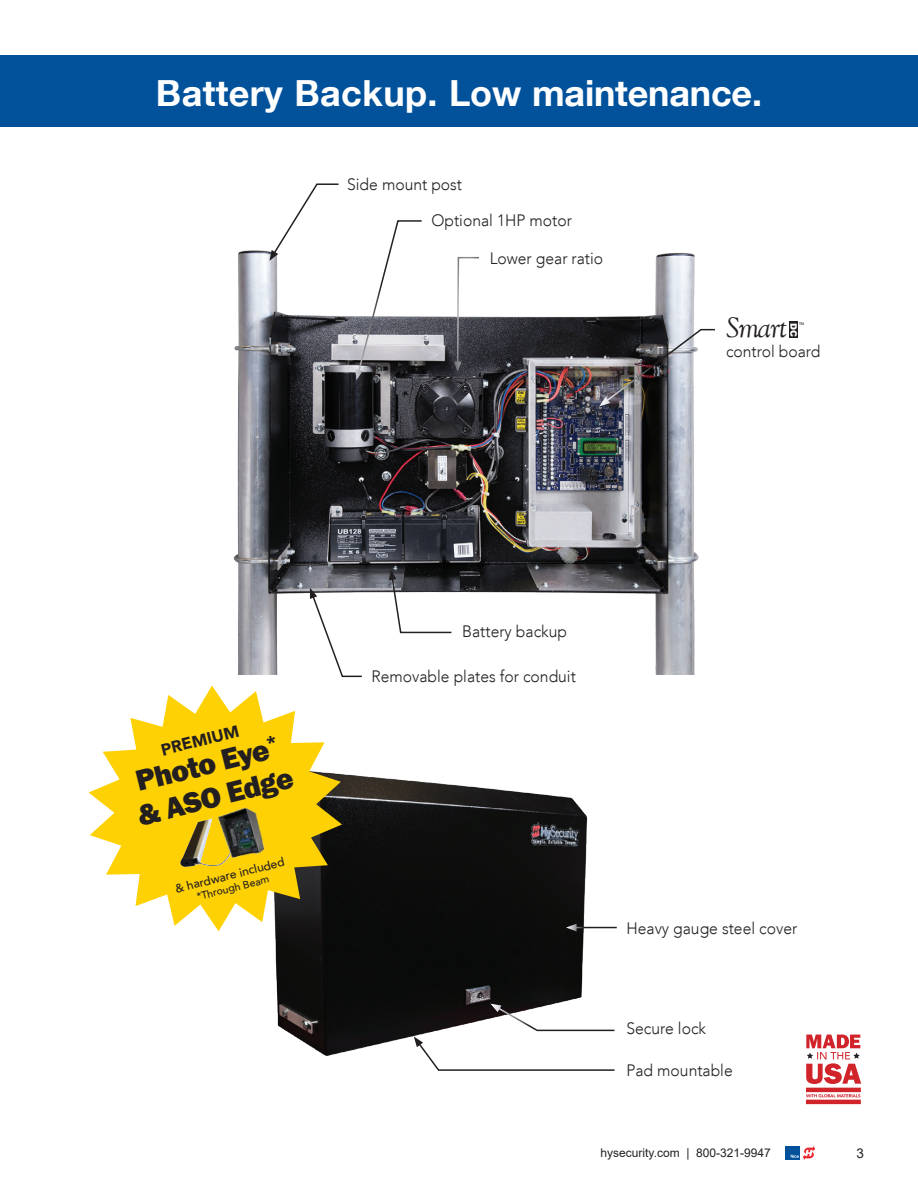
<style>
.page{position:relative;width:918px;height:1188px;background:#fff}
.page>*{position:absolute;margin:0;border:0;box-sizing:border-box;transform-origin:0 0}
.t1{font:700 36px "Helvetica Neue LT Com";letter-spacing:-.005em;color:#fff}
.t2{font:800 30px/33.5px "Franklin Gothic";color:#231f20}
.t3{font:28.35px "Goudy Old Style Italic BT";letter-spacing:-.02em;color:#231f20}
.t4{font:300 16.5px/35.8px "Avenir LT";color:#231f20;scale:.95 1}
.t5{font:900 16.5px "Avenir 95";color:#231f20}
.t6{font:13.5px "Arial";color:#231f20}
.t7{font:12px "Arial";color:#231f20}
.t8{font:500 12px "Avenir LT";color:#231f20}
.t9{font:500 10.5px "Avenir LT";color:#231f20}
.t10{font:900 8.85px "Arial";color:#fff}
.t11{font:3.9px "Helten";color:#231f20}
</style>
<div class="page">
<div style="left:0;top:55px;width:918px;height:72px;background:#01529b"></div>
<img style="left:275px;top:774px;width:323px;height:282px">
<img style="left:233px;top:250px;width:466px;height:424px">
<svg style="left:355px;top:220px;width:68px;height:160px"></svg>
<svg style="left:269px;top:183px;width:71px;height:78px"></svg>
<svg style="left:89px;top:686px;width:253px;height:245px;fill:#fed105"></svg>
<img style="left:180px;top:816px;width:52px;height:51px">
<img style="left:216px;top:804px;width:52px;height:58px">
<div style="left:790px;top:322px;width:8px;height:16px;background:#231f20"></div>
<hr style="left:574px;top:927px;width:43px;height:1px;background:#fff">
<svg style="left:566px;top:924px;width:11px;height:7px"></svg>
<svg style="left:414px;top:1004px;width:201px;height:67px"></svg>
<svg style="left:310px;top:588px;width:53px;height:90px"></svg>
<svg style="left:389px;top:569px;width:64px;height:65px"></svg>
<svg style="left:599px;top:328px;width:116px;height:78px"></svg>
<svg style="left:454px;top:256px;width:26px;height:116px"></svg>
<svg style="left:806px;top:1034px;width:56px;height:71px"></svg>
<hr style="left:806px;top:1088px;width:55px;height:4px;background:#d1232a">
<hr style="left:806px;top:1100px;width:55px;height:4px;background:#d1232a">
<svg style="left:806px;top:1035px;width:55px;height:49px"></svg>
<svg style="left:806px;top:1094px;width:54px;height:3px"></svg>
<div style="left:786px;top:1146px;width:14px;height:14px;background:#01529b"></div>
<svg style="left:791px;top:1146px;width:24px;height:14px"></svg>
<h1 class="t1" style="left:156px;top:71px;width:608px">Battery Backup. Low maintenance.</h1>
<p class="t4" style="left:431px;top:167px;width:149px;text-indent:-84px">Side mount post<br>Optional 1HP motor</p>
<p class="t4" style="left:490px;top:240px;width:121px">Lower gear ratio</p>
<h3 class="t3" style="left:726px;top:310px;width:63px">Smart</h3>
<p class="t10" style="left:800px;top:323px;width:15px;rotate:90deg">DC</p>
<p class="t11" style="left:799px;top:321px;width:6px">TM</p>
<p class="t4" style="left:726px;top:333px;width:101px">control board</p>
<p class="t5" style="left:159px;top:740px;width:81px;rotate:-14deg">PREMIUM</p>
<h2 class="t2" style="left:126px;top:767px;width:161px;rotate:-14deg">Photo Eye<sup>* </sup>&amp; ASO Edge</h2>
<p class="t8" style="left:174px;top:882px;width:114px;rotate:-14deg">&amp; hardware included</p>
<p class="t9" style="left:195px;top:891px;width:76px;rotate:-14deg">*Through Beam</p>
<p class="t4" style="left:462px;top:614px;width:112px">Battery backup</p>
<p class="t4" style="left:372px;top:658px;width:217px">Removable plates for conduit</p>
<p class="t4" style="left:627px;top:910px;width:181px">Heavy gauge steel cover</p>
<p class="t4" style="left:627px;top:1011px;width:85px">Secure lock</p>
<p class="t4" style="left:627px;top:1052px;width:113px">Pad mountable</p>
<p class="t7" style="left:601px;top:1145px;width:172px">hysecurity.com | 800-321-9947</p>
<p class="t6" style="left:856px;top:1144px;width:9px">3</p>
</div>
